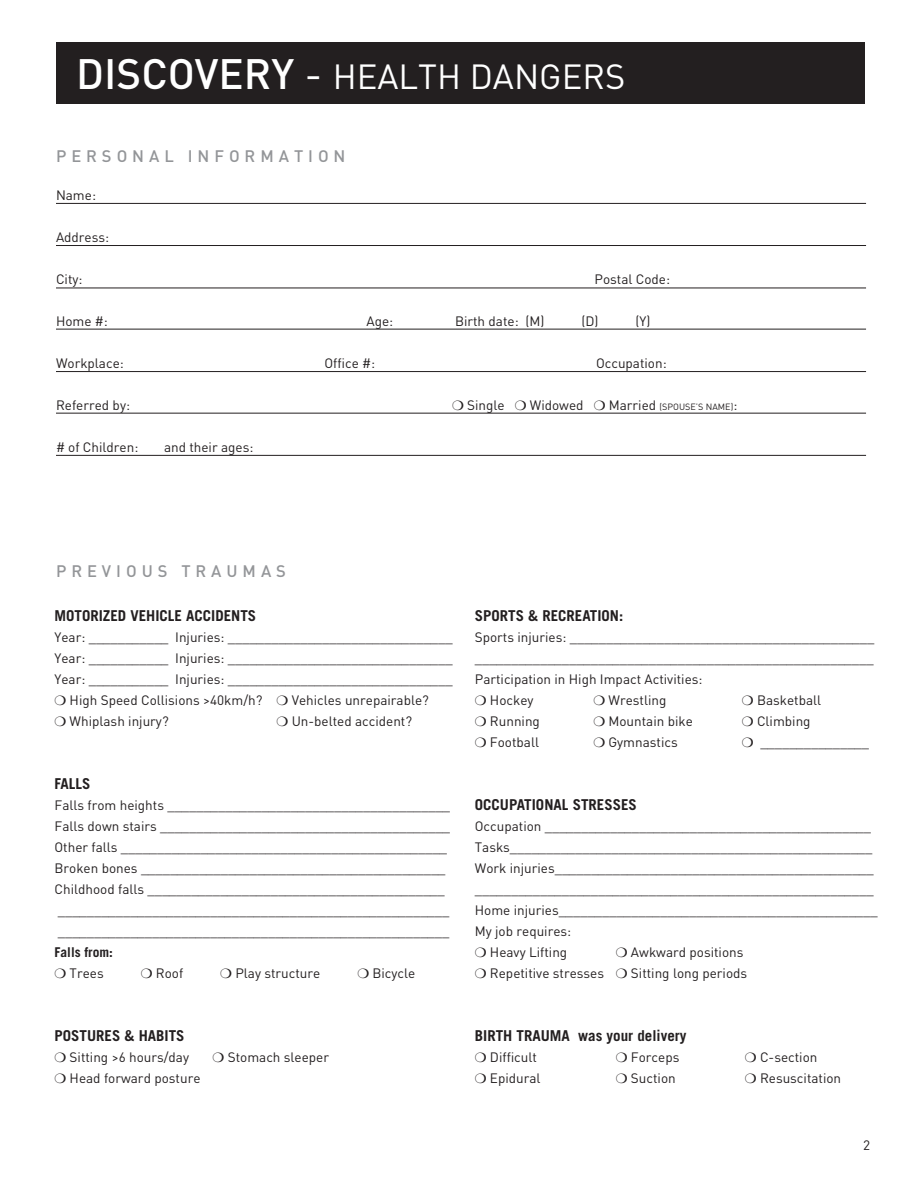
<style>
.page{position:relative;width:920px;height:1188px;background:#fff}
.page>*{position:absolute;margin:0;border:0;box-sizing:border-box;transform-origin:0 0}
.t1{font:34.5px "DIN";color:#fff}
.t2{font:500 16.5px "DIN";letter-spacing:.3em;color:#939598}
.t3{font:700 15px "Trade Gothic";color:#231f20}
.t4{font:13.5px "DIN";color:#231f20}
.t5{font:700 13.5px "Trade Gothic";color:#231f20}
.t6{font:9px "DIN";color:#231f20}
.s1{font-weight:500;font-size:42px}
.s2{font-size:42px}
.s3{font-size:13.5px}
</style>
<div class="page">
<div style="left:56px;top:42px;width:809px;height:62px;background:#231f20"></div>
<hr style="left:56px;top:203px;width:810px;height:1px;background:#231f20">
<hr style="left:56px;top:245px;width:810px;height:1px;background:#231f20">
<hr style="left:56px;top:288px;width:810px;height:1px;background:#231f20">
<hr style="left:56px;top:329px;width:810px;height:1px;background:#231f20">
<hr style="left:56px;top:371px;width:810px;height:1px;background:#231f20">
<hr style="left:56px;top:413px;width:810px;height:1px;background:#231f20">
<hr style="left:56px;top:455px;width:810px;height:1px;background:#231f20">
<p class="t1" style="left:76px;top:55px;width:551px"><span class="s1">DISCOVERY</span> <span class="s2">-</span> HEALTH DANGERS</p>
<p class="t2" style="left:56px;top:146px;width:291px">PERSONAL INFORMATION</p>
<p class="t4" style="left:56px;top:187px;width:42px">Name:</p>
<p class="t4" style="left:56px;top:229px;width:55px">Address:</p>
<p class="t4" style="left:56px;top:271px;width:28px">City:</p>
<p class="t4" style="left:595px;top:271px;width:77px">Postal Code:</p>
<p class="t4" style="left:56px;top:313px;width:53px">Home #:</p>
<p class="t4" style="left:367px;top:313px;width:28px">Age:</p>
<p class="t4" style="left:455px;top:313px;width:91px">Birth date: (M)</p>
<p class="t4" style="left:581px;top:313px;width:19px">(D)</p>
<p class="t4" style="left:636px;top:313px;width:16px">(Y)</p>
<p class="t4" style="left:56px;top:355px;width:69px">Workplace:</p>
<p class="t4" style="left:325px;top:355px;width:52px">Office #:</p>
<p class="t4" style="left:596px;top:355px;width:72px">Occupation:</p>
<p class="t4" style="left:56px;top:397px;width:76px">Referred by:</p>
<p class="t4" style="left:467px;top:397px;width:39px">Single</p>
<p class="t4" style="left:530px;top:397px;width:55px">Widowed</p>
<p class="t6" style="left:609px;top:401px;width:130px"><span class="s3">Married</span> (SPOUSE’S NAME)<span class="s3">:</span></p>
<p class="t4" style="left:56px;top:439px;width:84px"># of Children:</p>
<p class="t4" style="left:164px;top:439px;width:91px">and their ages:</p>
<p class="t2" style="left:56px;top:560px;width:231px">PREVIOUS TRAUMAS</p>
<p class="t3" style="left:55px;top:607px;width:203px">MOTORIZED VEHICLE ACCIDENTS</p>
<p class="t4" style="left:55px;top:629px;width:400px">Year: ___________ Injuries: _______________________________</p>
<p class="t4" style="left:55px;top:650px;width:400px">Year: ___________ Injuries: _______________________________</p>
<p class="t4" style="left:55px;top:671px;width:400px">Year: ___________ Injuries: _______________________________</p>
<p class="t4" style="left:70px;top:692px;width:194px">High Speed Collisions &gt;40km/h?</p>
<p class="t4" style="left:292px;top:692px;width:139px">Vehicles unrepairable?</p>
<p class="t4" style="left:70px;top:713px;width:101px">Whiplash injury?</p>
<p class="t4" style="left:292px;top:713px;width:122px">Un-belted accident?</p>
<p class="t3" style="left:55px;top:775px;width:38px">FALLS</p>
<p class="t4" style="left:55px;top:797px;width:397px">Falls from heights _______________________________________</p>
<p class="t4" style="left:55px;top:818px;width:397px">Falls down stairs ________________________________________</p>
<p class="t4" style="left:55px;top:839px;width:394px">Other falls _____________________________________________</p>
<p class="t4" style="left:55px;top:860px;width:392px">Broken bones __________________________________________</p>
<p class="t4" style="left:55px;top:881px;width:392px">Childhood falls _________________________________________</p>
<p class="t4" style="left:58px;top:902px;width:393px">______________________________________________________</p>
<p class="t4" style="left:58px;top:923px;width:393px">______________________________________________________</p>
<p class="t5" style="left:55px;top:944px;width:60px">Falls from:</p>
<p class="t4" style="left:70px;top:965px;width:36px">Trees</p>
<p class="t4" style="left:156px;top:965px;width:29px">Roof</p>
<p class="t4" style="left:235px;top:965px;width:86px">Play structure</p>
<p class="t4" style="left:372px;top:965px;width:44px">Bicycle</p>
<p class="t3" style="left:55px;top:1027px;width:132px">POSTURES &amp; HABITS</p>
<p class="t4" style="left:70px;top:1049px;width:121px">Sitting &gt;6 hours/day</p>
<p class="t4" style="left:228px;top:1049px;width:103px">Stomach sleeper</p>
<p class="t4" style="left:70px;top:1070px;width:132px">Head forward posture</p>
<p class="t3" style="left:475px;top:607px;width:150px">SPORTS &amp; RECREATION:</p>
<p class="t4" style="left:475px;top:629px;width:401px">Sports injuries: __________________________________________</p>
<p class="t4" style="left:475px;top:650px;width:400px">_______________________________________________________</p>
<p class="t4" style="left:475px;top:671px;width:229px">Participation in High Impact Activities:</p>
<p class="t4" style="left:490px;top:692px;width:45px">Hockey</p>
<p class="t4" style="left:608px;top:692px;width:59px">Wrestling</p>
<p class="t4" style="left:757px;top:692px;width:66px">Basketball</p>
<p class="t4" style="left:490px;top:713px;width:51px">Running</p>
<p class="t4" style="left:608px;top:713px;width:86px">Mountain bike</p>
<p class="t4" style="left:757px;top:713px;width:55px">Climbing</p>
<p class="t4" style="left:490px;top:734px;width:51px">Football</p>
<p class="t4" style="left:608px;top:734px;width:71px">Gymnastics</p>
<p class="t4" style="left:760px;top:734px;width:110px">_______________</p>
<p class="t3" style="left:475px;top:796px;width:164px">OCCUPATIONAL STRESSES</p>
<p class="t4" style="left:475px;top:818px;width:398px">Occupation _____________________________________________</p>
<p class="t4" style="left:475px;top:839px;width:399px">Tasks__________________________________________________</p>
<p class="t4" style="left:475px;top:860px;width:400px">Work injuries____________________________________________</p>
<p class="t4" style="left:475px;top:881px;width:400px">_______________________________________________________</p>
<p class="t4" style="left:475px;top:902px;width:404px">Home injuries____________________________________________</p>
<p class="t4" style="left:475px;top:923px;width:98px">My job requires:</p>
<p class="t4" style="left:490px;top:944px;width:79px">Heavy Lifting</p>
<p class="t4" style="left:631px;top:944px;width:114px">Awkward positions</p>
<p class="t4" style="left:490px;top:965px;width:116px">Repetitive stresses</p>
<p class="t4" style="left:631px;top:965px;width:118px">Sitting long periods</p>
<p class="t3" style="left:475px;top:1027px;width:213px">BIRTH TRAUMA was your delivery</p>
<p class="t4" style="left:490px;top:1049px;width:49px">Difficult</p>
<p class="t4" style="left:631px;top:1049px;width:50px">Forceps</p>
<p class="t4" style="left:760px;top:1049px;width:59px">C-section</p>
<p class="t4" style="left:490px;top:1070px;width:52px">Epidural</p>
<p class="t4" style="left:631px;top:1070px;width:46px">Suction</p>
<p class="t4" style="left:760px;top:1070px;width:83px">Resuscitation</p>
<p class="t4" style="left:863px;top:1136px;width:9px">2</p>
</div>
